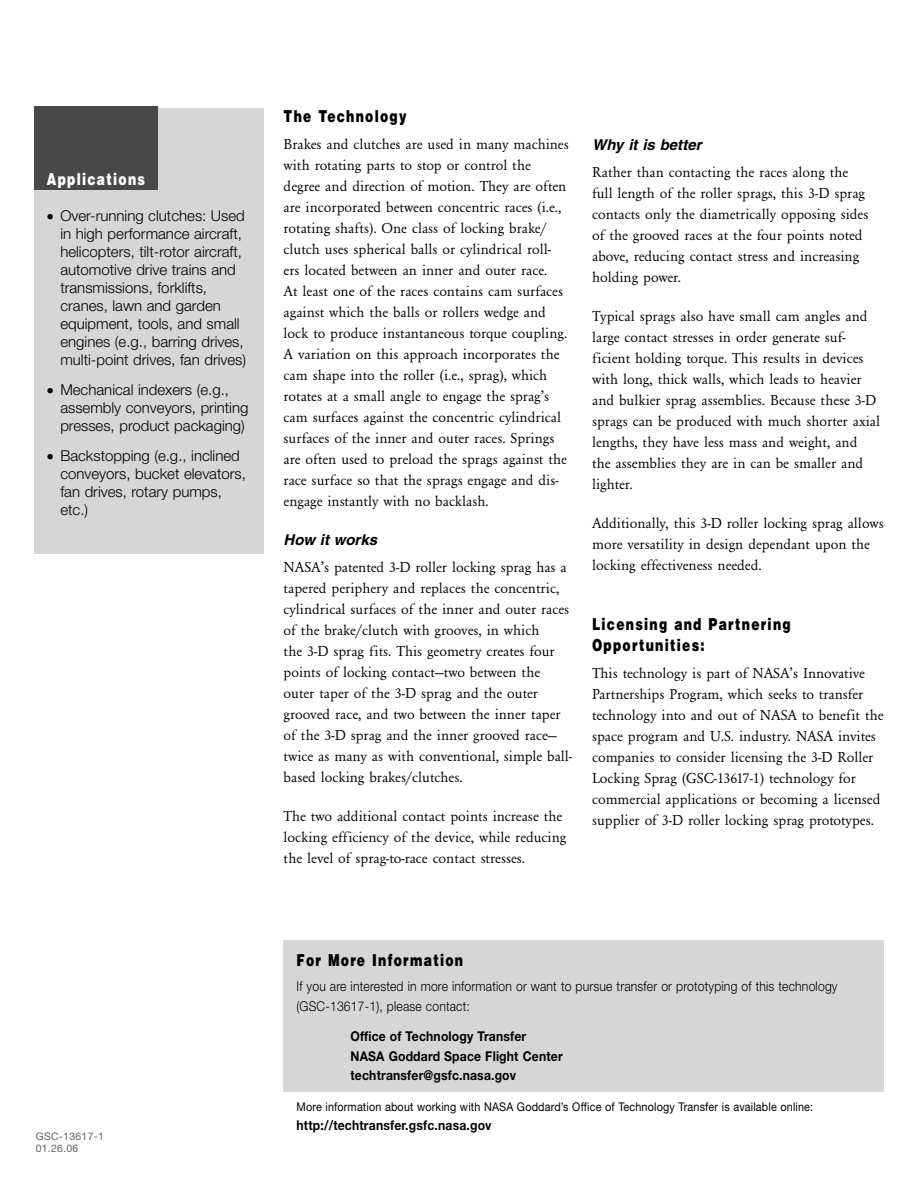
<style>
.page{position:relative;width:918px;height:1188px;background:#fff}
.page>*{position:absolute;margin:0;border:0;box-sizing:border-box;transform-origin:0 0}
.subhead1{font:900 16.5px/21px "Helvetica";letter-spacing:.1em;color:#000;scale:.75 1}
.subhead1-2{font:900 16.5px "Helvetica";letter-spacing:.1em;color:#fff;scale:.75 1}
.text{font:15px/21px "Garamond";color:#000}
.bulleted_text{font:300 15px/18px "Helvetica Neue";color:#000}
.subhead2{font:italic 700 15px "Helvetica";letter-spacing:.005em;color:#000}
.contact_text_light{font:300 13.5px/19.5px "Helvetica Neue";letter-spacing:.015em;color:#000;scale:.9 1}
.contact_text{font:700 13.5px "Helvetica Neue";letter-spacing:.015em;color:#000;scale:.9 1}
.contact_text_light-2{font:700 13.5px "Helvetica Neue";letter-spacing:.015em;color:#000;scale:.9 1}
.contact_text_light-3{font:12px "Helvetica Neue";letter-spacing:.015em;color:#000;scale:.9 1}
.file_no__date{font:10.5px "Helvetica Neue";letter-spacing:.025em;color:#636363}
</style>
<div class="page">
<div style="left:284px;top:940px;width:600px;height:152px;background:#d6d6d6"></div>
<div style="left:34px;top:108px;width:230px;height:446px;background:#d6d6d6"></div>
<div style="left:34px;top:107px;width:124px;height:83px;background:#484848"></div>
<p class="subhead1-2" style="left:47px;top:168px;width:132px">Applications</p>
<p class="bulleted_text" style="left:60px;top:206px;width:187px;text-indent:-13px">∑ Over-running clutches: Used in high performance aircraft, helicopters, tilt-rotor aircraft, automotive drive trains and transmissions, forklifts, cranes, lawn and garden equipment, tools, and small engines (e.g., barring drives, multi-point drives, fan drives)</p>
<p class="bulleted_text" style="left:60px;top:380px;width:190px;text-indent:-13px">∑ Mechanical indexers (e.g., assembly conveyors, printing presses, product packaging)</p>
<p class="bulleted_text" style="left:60px;top:446px;width:187px;text-indent:-13px">∑ Backstopping (e.g., inclined conveyors, bucket elevators, fan drives, rotary pumps, etc.)</p>
<p class="file_no__date" style="left:36px;top:1130px;width:70px">GSC-13617-1</p>
<p class="file_no__date" style="left:36px;top:1142px;width:44px">01.26.06</p>
<p class="subhead1" style="left:284px;top:105px;width:166px">The Technology</p>
<p class="text" style="left:284px;top:134px;width:287px">Brakes and clutches are used in many machines with rotating parts to stop or control the degree and direction of motion. They are often are incorporated between concentric races (i.e., rotating shafts). One class of locking brake/ clutch uses spherical balls or cylindrical roll&shy;ers located between an inner and outer race.<br>At least one of the races contains cam surfaces against which the balls or rollers wedge and lock to produce instantaneous torque coupling.<br>A variation on this approach incorporates the cam shape into the roller (i.e., sprag), which rotates at a small angle to engage the sprag’s cam surfaces against the concentric cylindrical surfaces of the inner and outer races. Springs are often used to preload the sprags against the race surface so that the sprags engage and dis&shy;engage instantly with no backlash.</p>
<p class="subhead2" style="left:284px;top:530px;width:95px">How it works</p>
<p class="text" style="left:284px;top:557px;width:290px">NASA’s patented 3-D roller locking sprag has a tapered periphery and replaces the concentric, cylindrical surfaces of the inner and outer races of the brake/clutch with grooves, in which<br>the 3-D sprag fits. This geometry creates four points of locking contact—two between the outer taper of the 3-D sprag and the outer grooved race, and two between the inner taper of the 3-D sprag and the inner grooved race— twice as many as with conventional, simple ball&shy;based locking brakes/clutches.</p>
<p class="text" style="left:284px;top:806px;width:284px">The two additional contact points increase the locking efficiency of the device, while reducing the level of sprag-to-race contact stresses.</p>
<p class="subhead2" style="left:592px;top:136px;width:111px">Why it is better</p>
<p class="text" style="left:592px;top:162px;width:278px">Rather than contacting the races along the full length of the roller sprags, this 3-D sprag contacts only the diametrically opposing sides of the grooved races at the four points noted above, reducing contact stress and increasing holding power.</p>
<p class="text" style="left:592px;top:306px;width:289px">Typical sprags also have small cam angles and large contact stresses in order generate suf&shy;ficient holding torque. This results in devices with long, thick walls, which leads to heavier and bulkier sprag assemblies. Because these 3-D sprags can be produced with much shorter axial lengths, they have less mass and weight, and<br>the assemblies they are in can be smaller and lighter.</p>
<p class="text" style="left:592px;top:513px;width:293px">Additionally, this 3-D roller locking sprag allows more versatility in design dependant upon the locking effectiveness needed.</p>
<p class="subhead1" style="left:592px;top:613px;width:266px">Licensing and Partnering<br>Opportunities:</p>
<p class="text" style="left:592px;top:663px;width:293px">This technology is part of NASA’s Innovative Partnerships Program, which seeks to transfer technology into and out of NASA to benefit the space program and U.S. industry. NASA invites companies to consider licensing the 3-D Roller Locking Sprag (GSC-13617-1) technology for commercial applications or becoming a licensed supplier of 3-D roller locking sprag prototypes.</p>
<p class="subhead1" style="left:297px;top:949px;width:224px">For More Information</p>
<p class="contact_text_light" style="left:297px;top:976px;width:603px">If you are interested in more information or want to pursue transfer or prototyping of this technology (GSC-13617-1), please contact:</p>
<p class="contact_text" style="left:351px;top:1028px;width:197px">Office of Technology Transfer</p>
<p class="contact_text" style="left:351px;top:1047px;width:237px">NASA Goddard Space Flight Center</p>
<p class="contact_text" style="left:351px;top:1067px;width:186px">techtransfer@gsfc.nasa.gov</p>
<p class="contact_text_light-3" style="left:297px;top:1099px;width:576px">More information about working with NASA Goddard’s Office of Technology Transfer is available online:</p>
<p class="contact_text_light-2" style="left:297px;top:1117px;width:218px">http://techtransfer.gsfc.nasa.gov</p>
</div>
